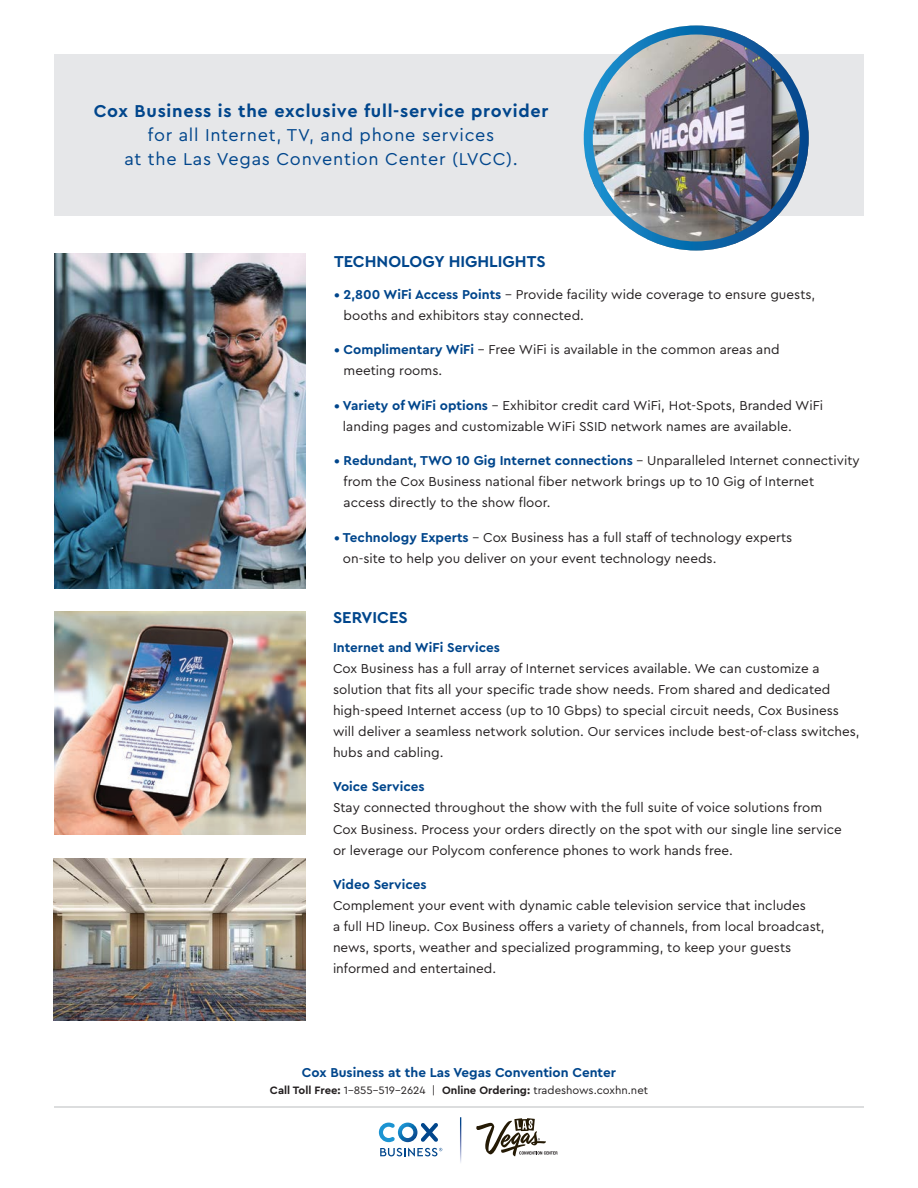
<style>
.page{position:relative;width:918px;height:1188px;background:#fff}
.page>*{position:absolute;margin:0;border:0;box-sizing:border-box;transform-origin:0 0}
.t1{font:18px/24px "Cera Pro";letter-spacing:.04em;color:#01468c;text-align:center}
.t2{font:700 18px "Cera Pro";letter-spacing:.04em;color:#01468c}
.t3{font:700 16.5px "Cera Pro";color:#01468c}
.t4{font:13.5px/21px "Cera Pro";color:#231f20}
.t5{font:700 13.5px "Cera Pro";color:#01468c}
.t6{font:11.25px "Cera Pro";color:#231f20}
.s1{font-weight:700;color:#01468c}
.s2{font-weight:700}
</style>
<div class="page">
<div style="left:54px;top:54px;width:810px;height:162px;background:#e6e7e9"></div>
<img style="left:54px;top:612px;width:252px;height:222px">
<img style="left:53px;top:858px;width:253px;height:162px">
<svg style="left:379px;top:1123px;width:59px;height:19px"></svg>
<svg style="left:380px;top:1148px;width:62px;height:8px"></svg>
<svg style="left:476px;top:1118px;width:82px;height:38px"></svg>
<hr style="left:54px;top:1106px;width:810px;height:2px;background:#d1d2d4">
<img style="left:54px;top:254px;width:252px;height:335px">
<img style="left:584px;top:26px;width:225px;height:224px;border-radius:112px">
<div style="left:584px;top:26px;width:225px;height:224px;border:9px solid #fff;border-radius:50%"></div>
<h1 class="t2" style="left:94px;top:99px;width:456px">Cox Business is the exclusive full-service provider</h1>
<h1 class="t1" style="left:124px;top:122px;width:395px">for all Internet, TV, and phone services<br>at the Las Vegas Convention Center (LVCC).</h1>
<p class="t3" style="left:334px;top:250px;width:213px">TECHNOLOGY HIGHLIGHTS</p>
<p class="t4" style="left:344px;top:283px;width:473px;text-indent:-10px"><span class="s1">• 2,800 WiFi Access Points</span> – Provide facility wide coverage to ensure guests, booths and exhibitors stay connected.</p>
<p class="t4" style="left:344px;top:339px;width:438px;text-indent:-10px"><span class="s1">• Complimentary WiFi</span> – Free WiFi is available in the common areas and meeting rooms.</p>
<p class="t4" style="left:343px;top:394px;width:482px;text-indent:-9px"><span class="s1">• Variety of WiFi options</span> – Exhibitor credit card WiFi, Hot-Spots, Branded WiFi landing pages and customizable WiFi SSID network names are available.</p>
<p class="t4" style="left:344px;top:450px;width:518px;text-indent:-10px"><span class="s1">• Redundant, TWO 10 Gig Internet connections</span> – Unparalleled Internet connectivity from the Cox Business national fiber network brings up to 10 Gig of Internet<br>access directly to the show floor.</p>
<p class="t4" style="left:343px;top:526px;width:451px;text-indent:-9px"><span class="s1">• Technology Experts</span> – Cox Business has a full staff of technology experts on-site to help you deliver on your event technology needs.</p>
<p class="t3" style="left:333px;top:606px;width:76px">SERVICES</p>
<p class="t5" style="left:333px;top:638px;width:168px">Internet and WiFi Services</p>
<p class="t4" style="left:333px;top:657px;width:528px">Cox Business has a full array of Internet services available. We can customize a solution that fits all your specific trade show needs. From shared and dedicated high-speed Internet access (up to 10 Gbps) to special circuit needs, Cox Business will deliver a seamless network solution. Our services include best-of-class switches, hubs and cabling.</p>
<p class="t5" style="left:333px;top:778px;width:93px">Voice Services</p>
<p class="t4" style="left:333px;top:797px;width:510px">Stay connected throughout the show with the full suite of voice solutions from<br>Cox Business. Process your orders directly on the spot with our single line service or leverage our Polycom conference phones to work hands free.</p>
<p class="t5" style="left:333px;top:876px;width:95px">Video Services</p>
<p class="t4" style="left:333px;top:894px;width:493px">Complement your event with dynamic cable television service that includes<br>a full HD lineup. Cox Business offers a variety of channels, from local broadcast, news, sports, weather and specialized programming, to keep your guests informed and entertained.</p>
<p class="t5" style="left:302px;top:1063px;width:316px">Cox Business at the Las Vegas Convention Center</p>
<p class="t6" style="left:270px;top:1083px;width:380px"><span class="s2">Call Toll Free:</span> 1-855-519-2624 | <span class="s2">Online Ordering:</span> tradeshows.coxhn.net</p>
</div>
